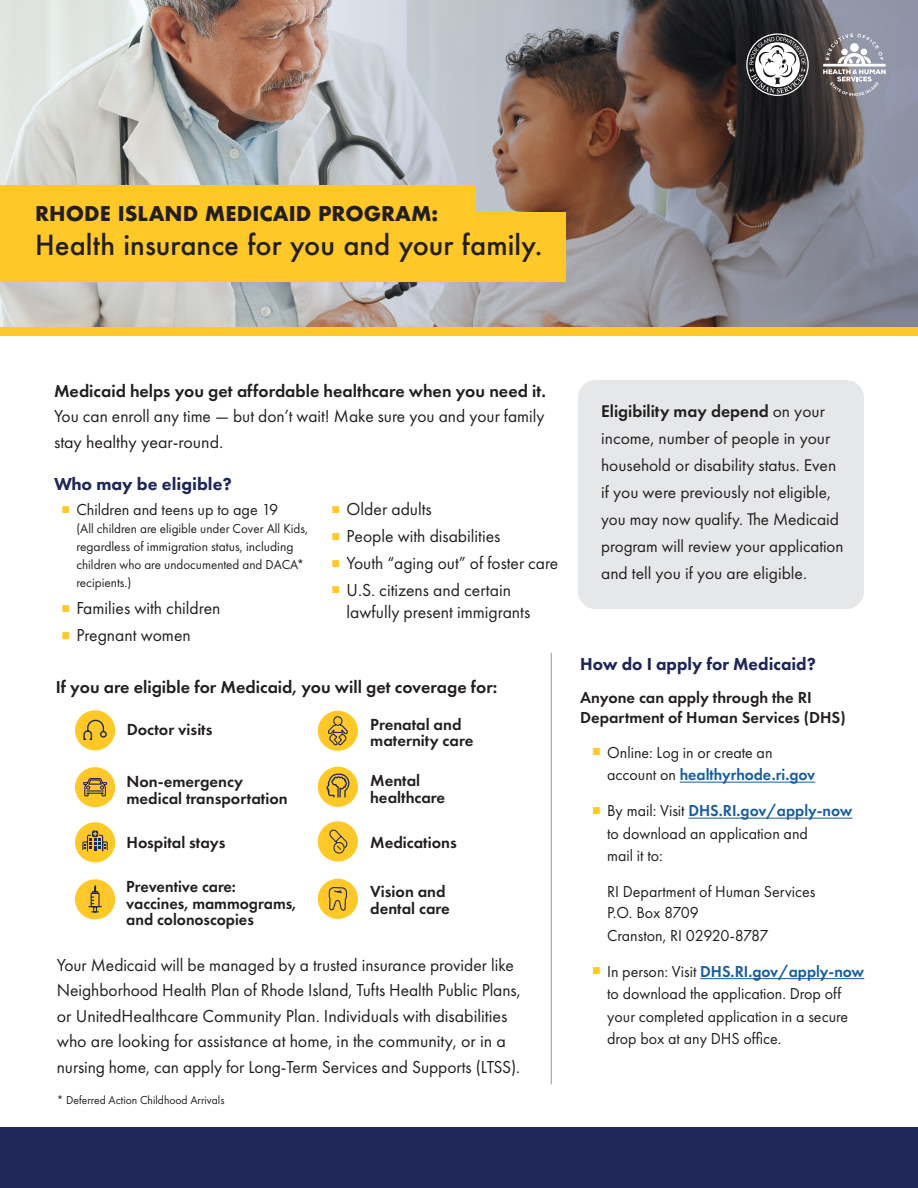
<style>
.page{position:relative;width:918px;height:1188px;background:#fff}
.page>*{position:absolute;margin:0;border:0;box-sizing:border-box;transform-origin:0 0}
.t1{font:500 26.85px "Futura";color:#231f20}
.t2{font:700 19.8px "Futura";color:#231f20}
.t3{font:18px/25.5px "Futura PT";color:#231f20}
.t4{font:600 18px "Futura PT";color:#231f20}
.t5{font:800 18px "Futura PT";color:#1e2758}
.t6{font:17.55px/27px "Futura PT";color:#231f20}
.t7{font:600 16.65px/16.6px "Futura PT";color:#231f20}
.t8{font:16.5px/22.5px "Futura PT";color:#231f20}
.t9{font:600 16.5px/19.8px "Futura PT";color:#231f20}
.t10{font:13.5px/18px "Futura PT";color:#231f20}
.t11{font:12px "Futura PT";color:#231f20}
.s1{font-weight:600}
.s2{color:#fec929}
.s3{font-weight:600;color:#175d9e}
</style>
<div class="page">
<div style="left:578px;top:380px;width:286px;height:229px;background:#e6e7e9;border-radius:18px"></div>
<img style="left:0;top:0;width:162px;height:328px">
<img style="left:162px;top:0;width:756px;height:328px">
<div style="left:0;top:1128px;width:918px;height:60px;background:#1e2758"></div>
<hr style="left:680px;top:782px;width:135px;height:1px;background:#175d9e">
<hr style="left:688px;top:818px;width:165px;height:1px;background:#175d9e">
<hr style="left:700px;top:978px;width:164px;height:1px;background:#175d9e">
<div style="left:0;top:212px;width:565px;height:70px;background:#ffc829"></div>
<div style="left:0;top:185px;width:475px;height:69px;background:#ffc829"></div>
<div style="left:0;top:328px;width:918px;height:8px;background:#fec829"></div>
<svg style="left:746px;top:33px;width:63px;height:63px"></svg>
<svg style="left:823px;top:33px;width:63px;height:63px"></svg>
<div style="left:75px;top:710px;width:40px;height:40px;background:#ffc829;border-radius:50%"></div>
<svg style="left:83px;top:719px;width:24px;height:21px"></svg>
<div style="left:75px;top:767px;width:40px;height:40px;background:#ffc829;border-radius:50%"></div>
<svg style="left:83px;top:778px;width:25px;height:19px"></svg>
<div style="left:75px;top:822px;width:40px;height:40px;background:#ffc829;border-radius:50%"></div>
<svg style="left:82px;top:831px;width:26px;height:21px"></svg>
<div style="left:75px;top:879px;width:40px;height:40px;background:#ffc829;border-radius:50%"></div>
<svg style="left:88px;top:885px;width:14px;height:28px"></svg>
<div style="left:318px;top:711px;width:40px;height:40px;background:#ffc829;border-radius:50%"></div>
<svg style="left:327px;top:716px;width:21px;height:30px"></svg>
<div style="left:318px;top:767px;width:40px;height:40px;background:#ffc829;border-radius:50%"></div>
<svg style="left:325px;top:766px;width:25px;height:40px"></svg>
<div style="left:318px;top:821px;width:40px;height:41px;background:#ffc829;border-radius:50%"></div>
<svg style="left:329px;top:829px;width:19px;height:25px"></svg>
<div style="left:318px;top:879px;width:40px;height:40px;background:#ffc829;border-radius:50%"></div>
<svg style="left:328px;top:887px;width:19px;height:32px"></svg>
<hr style="left:551px;top:653px;width:1px;height:431px;background:#939598">
<p class="t2" style="left:35px;top:199px;width:405px">RHODE ISLAND MEDICAID PROGRAM:</p>
<p class="t1" style="left:35px;top:227px;width:509px">Health insurance for you and your family.</p>
<p class="t3" style="left:54px;top:378px;width:493px;text-align:justify"><span class="s1">Medicaid helps you get affordable healthcare when you need it.<br></span>You can enroll any time — but don’t wait! Make sure you and your family stay healthy year-round.</p>
<p class="t5" style="left:54px;top:472px;width:180px">Who may be eligible?</p>
<p class="t8" style="left:61px;top:499px;width:218px"><span class="s2">■</span> Children and teens up to age 19</p>
<p class="t10" style="left:76px;top:520px;width:233px">(All children are eligible under Cover All Kids, regardless of immigration status, including children who are undocumented and DACA* recipients.)</p>
<p class="t3" style="left:61px;top:595px;width:161px"><span class="s2">■</span> Families with children</p>
<p class="t3" style="left:61px;top:622px;width:131px"><span class="s2">■</span> Pregnant women</p>
<p class="t3" style="left:332px;top:497px;width:102px"><span class="s2">■</span> Older adults</p>
<p class="t3" style="left:332px;top:523px;width:170px"><span class="s2">■</span> People with disabilities</p>
<p class="t3" style="left:332px;top:550px;width:228px"><span class="s2">■</span> Youth “aging out” of foster care</p>
<p class="t3" style="left:347px;top:578px;width:185px;line-height:22.5px;text-indent:-15px"><span class="s2">■</span> U.S. citizens and certain lawfully present immigrants</p>
<p class="t4" style="left:56px;top:676px;width:443px">If you are eligible for Medicaid, you will get coverage for:</p>
<p class="t7" style="left:127px;top:720px;width:87px">Doctor visits</p>
<p class="t7" style="left:370px;top:716px;width:105px">Prenatal and maternity care</p>
<p class="t7" style="left:370px;top:772px;width:77px">Mental healthcare</p>
<p class="t7" style="left:370px;top:833px;width:88px">Medications</p>
<p class="t7" style="left:370px;top:883px;width:81px">Vision and dental care</p>
<p class="t7" style="left:126px;top:773px;width:163px">Non-emergency medical transportation</p>
<p class="t7" style="left:127px;top:833px;width:100px">Hospital stays</p>
<p class="t7" style="left:126px;top:878px;width:172px">Preventive care: vaccines, mammograms, and colonoscopies</p>
<p class="t3" style="left:57px;top:952px;width:465px">Your Medicaid will be managed by a trusted insurance provider like Neighborhood Health Plan of Rhode Island, Tufts Health Public Plans, or UnitedHealthcare Community Plan. Individuals with disabilities who are looking for assistance at home, in the community, or in a nursing home, can apply for Long-Term Services and Supports (LTSS).</p>
<p class="t11" style="left:57px;top:1093px;width:169px">* Deferred Action Childhood Arrivals</p>
<p class="t6" style="left:601px;top:398px;width:244px"><span class="s1">Eligibility may depend</span> on your income, number of people in your household or disability status. Even if you were previously not eligible, you may now qualify. The Medicaid program will review your application and tell you if you are eligible.</p>
<p class="t5" style="left:580px;top:652px;width:237px">How do I apply for Medicaid?</p>
<p class="t9" style="left:580px;top:687px;width:267px">Anyone can apply through the RI<br>Department of Human Services (DHS)</p>
<p class="t8" style="left:607px;top:741px;width:210px;text-indent:-15px"><span class="s2">■</span> Online: Log in or create an account on <span class="s3">healthyrhode.ri.gov</span></p>
<p class="t8" style="left:607px;top:800px;width:247px;text-indent:-15px"><span class="s2">■</span> By mail: Visit <span class="s3">DHS.RI.gov/apply-now </span>to download an application and<br>mail it to:</p>
<p class="t8" style="left:607px;top:881px;width:210px;line-height:21px">RI Department of Human Services<br>P.O. Box 8709</p>
<p class="t8" style="left:607px;top:924px;width:163px">Cranston, RI 02920-8787</p>
<p class="t8" style="left:607px;top:960px;width:259px;text-indent:-15px"><span class="s2">■</span> In person: Visit <span class="s3">DHS.RI.gov/apply-now </span>to download the application. Drop off your completed application in a secure drop box at any DHS office.</p>
</div>
